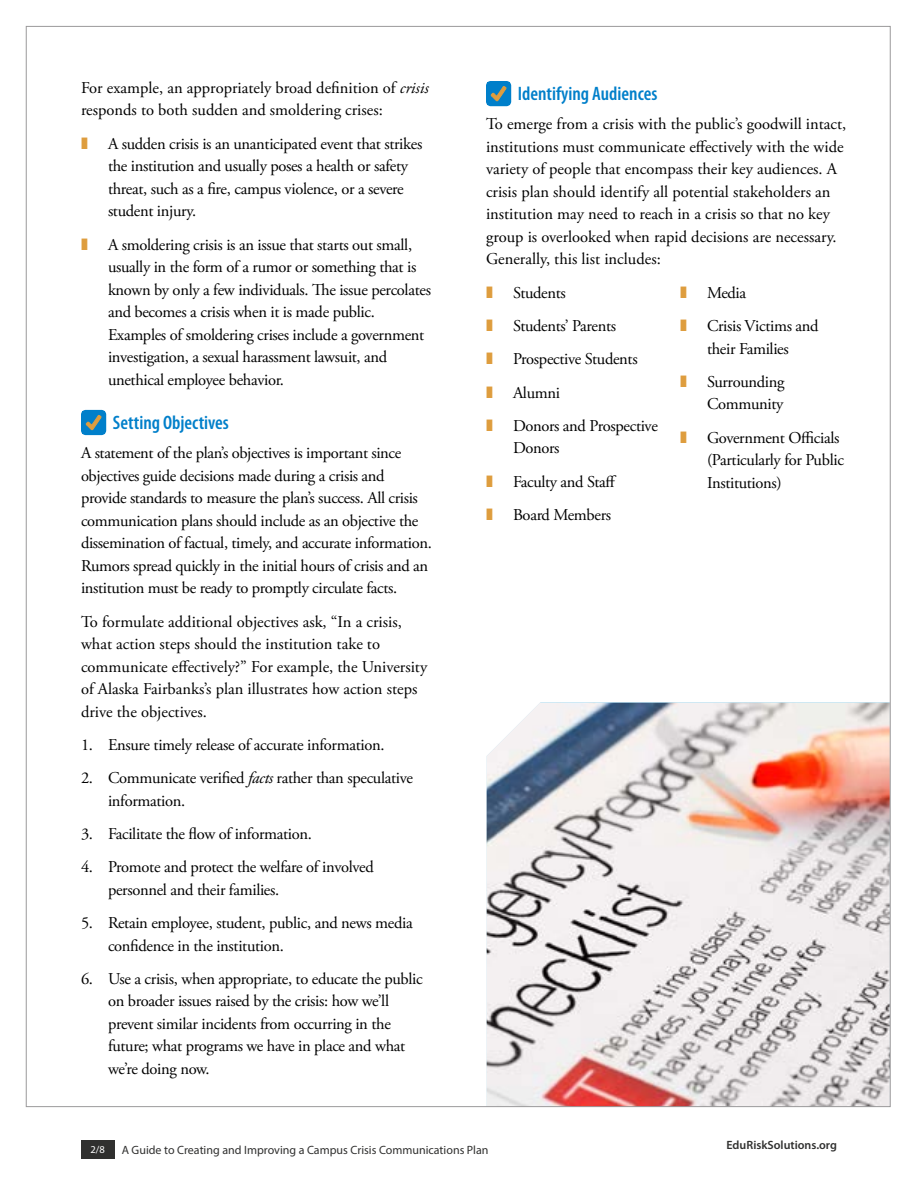
<style>
.page{position:relative;width:918px;height:1188px;background:#fff}
.page>*{position:absolute;margin:0;border:0;box-sizing:border-box;transform-origin:0 0}
.t1{font:600 condensed 19.5px "Myriad Pro";color:#007fca}
.EduRisk_Text{font:16.5px/22.5px "Adobe Garamond Pro";letter-spacing:-.02em;color:#000}
.EduRisk_Text-2{font:16.5px/22.5px "Adobe Garamond Pro";color:#000}
.t2{font:12px "Myriad Pro";color:#30302f}
.t3{font:600 12px "Myriad Pro";color:#30302f}
.t4{font:10.5px "Myriad Pro";color:#fff}
.s1{font-style:italic}
.s2{color:#de9d3e}
</style>
<div class="page">
<svg style="left:81px;top:410px;width:25px;height:25px"></svg>
<svg style="left:486px;top:81px;width:25px;height:25px"></svg>
<img style="left:487px;top:703px;width:402px;height:402px">
<div style="left:81px;top:1140px;width:33px;height:19px;background:#30302f"></div>
<p class="EduRisk_Text-2" style="left:81px;top:77px;width:349px">For example, an appropriately broad definition of <span class="s1">crisis </span>responds to both sudden and smoldering crises:</p>
<p class="EduRisk_Text" style="left:108px;top:133px;width:316px;text-indent:-27px"><span class="s2">❚</span> A sudden crisis is an unanticipated event that strikes the institution and usually poses a health or safety threat, such as a fire, campus violence, or a severe student injury.</p>
<p class="EduRisk_Text" style="left:108px;top:234px;width:325px;text-indent:-27px"><span class="s2">❚</span> A smoldering crisis is an issue that starts out small, usually in the form of a rumor or something that is known by only a few individuals. The issue percolates and becomes a crisis when it is made public.<br>Examples of smoldering crises include a government investigation, a sexual harassment lawsuit, and unethical employee behavior.</p>
<h4 class="t1" style="left:113px;top:412px;width:118px">Setting Objectives</h4>
<p class="EduRisk_Text" style="left:81px;top:442px;width:352px">A statement of the plan’s objectives is important since objectives guide decisions made during a crisis and provide standards to measure the plan’s success. All crisis communication plans should include as an objective the dissemination of factual, timely, and accurate information.<br>Rumors spread quickly in the initial hours of crisis and an institution must be ready to promptly circulate facts.</p>
<p class="EduRisk_Text-2" style="left:81px;top:611px;width:348px">To formulate additional objectives ask, “In a crisis, what action steps should the institution take to communicate effectively?” For example, the University of Alaska Fairbanks’s plan illustrates how action steps drive the objectives.</p>
<p class="EduRisk_Text" style="left:81px;top:734px;width:305px">1. Ensure timely release of accurate information.</p>
<p class="EduRisk_Text" style="left:108px;top:767px;width:307px;text-indent:-27px">2. Communicate verified <span class="s1">facts</span> rather than speculative information.</p>
<p class="EduRisk_Text" style="left:81px;top:823px;width:233px">3. Facilitate the flow of information.</p>
<p class="EduRisk_Text" style="left:108px;top:856px;width:267px;text-indent:-27px">4. Promote and protect the welfare of involved personnel and their families.</p>
<p class="EduRisk_Text" style="left:108px;top:912px;width:306px;text-indent:-27px">5. Retain employee, student, public, and news media confidence in the institution.</p>
<p class="EduRisk_Text" style="left:108px;top:968px;width:316px;text-indent:-27px">6. Use a crisis, when appropriate, to educate the public on broader issues raised by the crisis: how we’ll prevent similar incidents from occurring in the future; what programs we have in place and what we’re doing now.</p>
<h4 class="t1" style="left:518px;top:83px;width:141px">Identifying Audiences</h4>
<p class="EduRisk_Text-2" style="left:486px;top:114px;width:362px">To emerge from a crisis with the public’s goodwill intact, institutions must communicate effectively with the wide variety of people that encompass their key audiences. A crisis plan should identify all potential stakeholders an institution may need to reach in a crisis so that no key group is overlooked when rapid decisions are necessary.<br>Generally, this list includes:</p>
<p class="EduRisk_Text" style="left:486px;top:282px;width:81px"><span class="s2">❚</span> Students</p>
<p class="EduRisk_Text" style="left:486px;top:315px;width:132px"><span class="s2">❚</span> Students’ Parents</p>
<p class="EduRisk_Text" style="left:486px;top:348px;width:153px"><span class="s2">❚</span> Prospective Students</p>
<p class="EduRisk_Text" style="left:486px;top:382px;width:76px"><span class="s2">❚</span> Alumni</p>
<p class="EduRisk_Text" style="left:513px;top:415px;width:146px;text-indent:-27px"><span class="s2">❚</span> Donors and Prospective<br>Donors</p>
<p class="EduRisk_Text" style="left:486px;top:471px;width:132px"><span class="s2">❚</span> Faculty and Staff</p>
<p class="EduRisk_Text" style="left:486px;top:504px;width:127px"><span class="s2">❚</span> Board Members</p>
<p class="EduRisk_Text" style="left:680px;top:282px;width:68px"><span class="s2">❚</span> Media</p>
<p class="EduRisk_Text" style="left:680px;top:315px;width:140px;text-align:center"><span class="s2">❚</span> Crisis Victims and their Families</p>
<p class="EduRisk_Text" style="left:680px;top:371px;width:106px;text-align:right"><span class="s2">❚</span> Surrounding<br>Community</p>
<p class="EduRisk_Text" style="left:707px;top:427px;width:138px;text-indent:-27px"><span class="s2">❚</span> Government Officials (Particularly for Public<br>Institutions)</p>
<p class="t4" style="left:90px;top:1143px;width:16px">2/8</p>
<p class="t2" style="left:122px;top:1143px;width:368px">A Guide to Creating and Improving a Campus Crisis Communications Plan</p>
<p class="t3" style="left:727px;top:1138px;width:112px">EduRiskSolutions.org</p>
</div>
